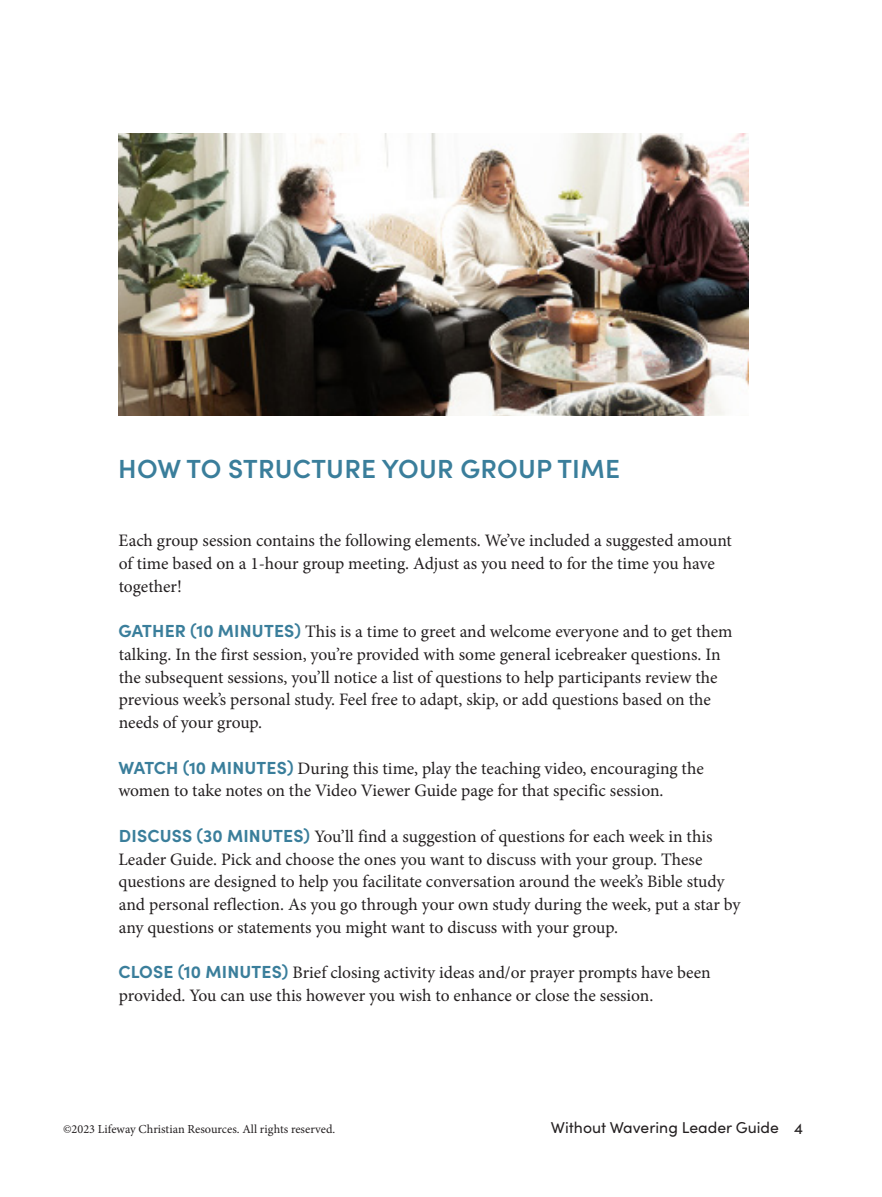
<style>
.page{position:relative;width:882px;height:1197px;background:#fff}
.page>*{position:absolute;margin:0;border:0;box-sizing:border-box;transform-origin:0 0}
.Headline{font:600 26.25px "Sofia Pro";letter-spacing:.01em;color:#3a7e9b}
.Body_No_Indent{font:17.5px/22.8px "Minion Pro";letter-spacing:-.005em;color:#231f20}
.t1{font:15.75px "Sofia Pro";color:#231f20}
.t2{font:12.25px "Minion Pro";color:#231f20}
.s1{font-family:"Sofia Pro";font-weight:700;color:#3a7e9b}
</style>
<div class="page">
<img style="left:118px;top:134px;width:630px;height:282px">
<p class="Headline" style="left:118px;top:449px;width:503px">HOW TO STRUCTURE YOUR GROUP TIME</p>
<p class="Body_No_Indent" style="left:119px;top:529px;width:615px">Each group session contains the following elements. We’ve included a suggested amount of time based on a 1-hour group meeting. Adjust as you need to for the time you have together!</p>
<p class="Body_No_Indent" style="left:118px;top:620px;width:616px"><span class="s1">GATHER (10 MINUTES)</span> This is a time to greet and welcome everyone and to get them talking. In the first session, you’re provided with some general icebreaker questions. In the subsequent sessions, you’ll notice a list of questions to help participants review the previous week’s personal study. Feel free to adapt, skip, or add questions based on the needs of your group.</p>
<p class="Body_No_Indent" style="left:118px;top:757px;width:587px"><span class="s1">WATCH (10 MINUTES)</span> During this time, play the teaching video, encouraging the women to take notes on the Video Viewer Guide page for that specific session.</p>
<p class="Body_No_Indent" style="left:118px;top:825px;width:624px"><span class="s1">DISCUSS (30 MINUTES)</span> You’ll find a suggestion of questions for each week in this Leader Guide. Pick and choose the ones you want to discuss with your group. These questions are designed to help you facilitate conversation around the week’s Bible study and personal reflection. As you go through your own study during the week, put a star by any questions or statements you might want to discuss with your group.</p>
<p class="Body_No_Indent" style="left:118px;top:961px;width:594px"><span class="s1">CLOSE (10 MINUTES)</span> Brief closing activity ideas and/or prayer prompts have been provided. You can use this however you wish to enhance or close the session.</p>
<p class="t2" style="left:63px;top:1121px;width:274px">©2023 Lifeway Christian Resources. All rights reserved.</p>
<p class="t1" style="left:551px;top:1116px;width:254px">Without Wavering Leader Guide 4</p>
</div>
